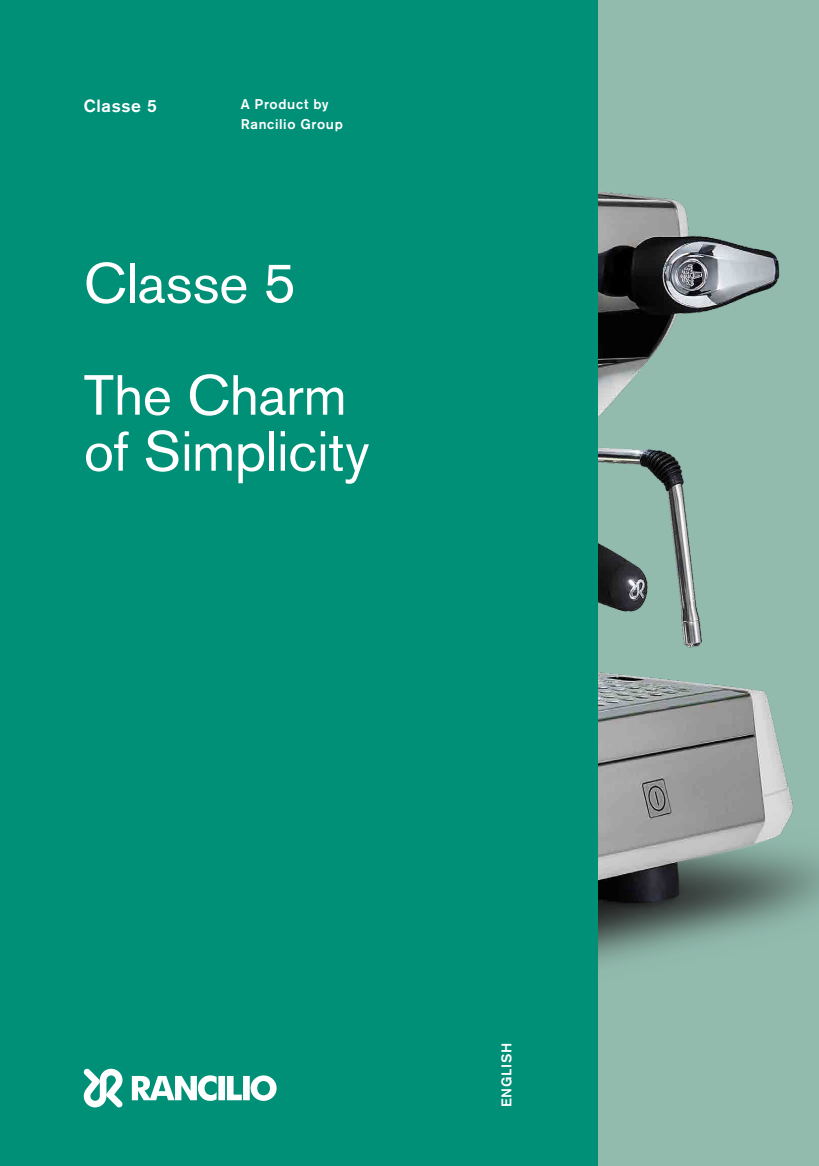
<style>
.page{position:relative;width:819px;height:1166px;background:#fff}
.page>*{position:absolute;margin:0;border:0;box-sizing:border-box;transform-origin:0 0}
.t1{font:56px/112px "Akzidenz Grotesk BQ";letter-spacing:-.005em;color:#fff}
.t2{font:500 17.5px "Akzidenz Grotesk BQ";letter-spacing:.035em;color:#fff}
.t3{font:500 14px/19.2px "Akzidenz Grotesk BQ";letter-spacing:.045em;color:#fff}
</style>
<div class="page">
<img style="left:597px;top:0;width:222px;height:1166px">
<div style="left:0;top:0;width:597px;height:1166px;background:#009077"></div>
<svg style="left:83px;top:1068px;width:193px;height:40px"></svg>
<p class="t2" style="left:84px;top:95px;width:75px">Classe 5</p>
<p class="t3" style="left:241px;top:94px;width:104px">A Product by<br>Rancilio Group</p>
<h1 class="t1" style="left:84px;top:227px;width:264px">Classe 5<br>The Charm</h1>
<h1 class="t1" style="left:84px;top:395px;width:287px">of Simplicity</h1>
<p class="t3" style="left:496px;top:1107px;width:66px;rotate:-90deg">ENGLISH</p>
</div>
